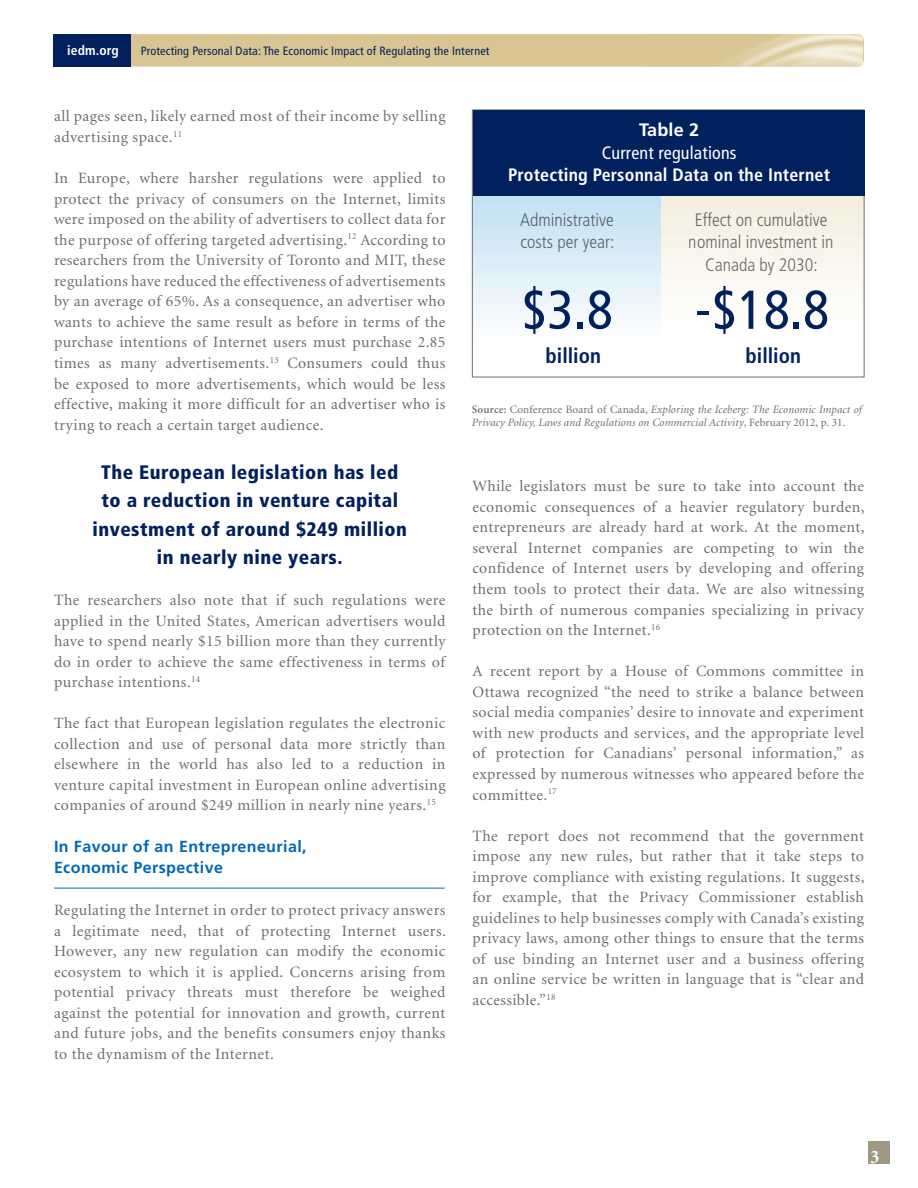
<style>
.page{position:relative;width:918px;height:1188px;background:#fff}
.page>*{position:absolute;margin:0;border:0;box-sizing:border-box;transform-origin:0 0}
.t1{font:condensed 54.6px "Frutiger";color:#00215d}
.t2{font:700 condensed 21px "Frutiger";color:#00215d}
.t3{font:900 condensed 19.5px/28.5px "Frutiger";letter-spacing:.025em;color:#00215d;text-align:center}
.t4{font:700 19.2px "Minion";color:#fff}
.t5{font:300 condensed 18px/22.5px "Frutiger";color:#6c6d70}
.t6{font:700 condensed 18px "Frutiger";letter-spacing:.01em;color:#fff}
.t7{font:condensed 18px "Frutiger";letter-spacing:.01em;color:#fff}
.t8{font:700 18px "Frutiger";letter-spacing:.01em;color:#fff}
.t9{font:700 16.05px/21px "Frutiger";letter-spacing:.025em;color:#0168b3}
.t10{font:15.75px/20.5px "Minion";letter-spacing:.025em;color:#6c6d70;text-align:justify}
.t11{font:700 condensed 13.5px "Frutiger";letter-spacing:.01em;color:#fff}
.t12{font:condensed 12px "Frutiger";letter-spacing:.01em;color:#00215d}
.t13{font:italic 11.25px/13.5px "Minion";letter-spacing:.01em;color:#6c6d70}
.s1{font-weight:600;font-style:normal}
.s2{font-style:normal}
</style>
<div class="page">
<hr style="left:54px;top:888px;width:391px;height:1px;background:#0168b3">
<div style="left:868px;top:1142px;width:22px;height:22px;background:#a09883"></div>
<div style="left:131px;top:34px;width:733px;height:33px;background:#d8c591"></div>
<img style="left:642px;top:34px;width:221px;height:33px">
<div style="left:53px;top:34px;width:78px;height:33px;background:#00215d"></div>
<div style="left:474px;top:195px;width:187px;height:152px;background:linear-gradient(to bottom,#c0dff2,#fff)"></div>
<div style="left:661px;top:195px;width:202px;height:151px;background:linear-gradient(to bottom,#f3eedd,#fff)"></div>
<div style="left:473px;top:110px;width:391px;height:85px;background:#00215d"></div>
<p class="t11" style="left:67px;top:43px;width:53px">iedm.org</p>
<p class="t12" style="left:141px;top:44px;width:350px">Protecting Personal Data: The Economic Impact of Regulating the Internet</p>
<p class="t10" style="left:54px;top:107px;width:393px">all pages seen, likely earned most of their income by selling advertising space.<sup>11</sup></p>
<p class="t10" style="left:54px;top:168px;width:393px">In Europe, where harsher regulations were applied to protect the privacy of consumers on the Internet, limits were imposed on the ability of advertisers to collect data for the purpose of offering targeted advertising.<sup>12</sup> According to researchers from the University of Toronto and MIT, these regulations have reduced the effectiveness of advertisements by an average of 65%. As a consequence, an advertiser who wants to achieve the same result as before in terms of the purchase intentions of Internet users must purchase 2.85 times as many advertisements.<sup>13</sup> Consumers could thus be exposed to more advertisements, which would be less effective, making it more difficult for an advertiser who is trying to reach a certain target audience.</p>
<p class="t3" style="left:92px;top:458px;width:316px">The European legislation has led to a reduction in venture capital investment of around $249 million in nearly nine years.</p>
<p class="t10" style="left:54px;top:590px;width:393px">The researchers also note that if such regulations were applied in the United States, American advertisers would have to spend nearly $15 billion more than they currently do in order to achieve the same effectiveness in terms of purchase intentions.<sup>14</sup></p>
<p class="t10" style="left:54px;top:714px;width:393px">The fact that European legislation regulates the electronic collection and use of personal data more strictly than elsewhere in the world has also led to a reduction in venture capital investment in European online advertising companies of around $249 million in nearly nine years.<sup>15</sup></p>
<p class="t9" style="left:54px;top:836px;width:254px">In Favour of an Entrepreneurial,<br>Economic Perspective</p>
<p class="t10" style="left:54px;top:900px;width:393px">Regulating the Internet in order to protect privacy answers a legitimate need, that of protecting Internet users.<br>However, any new regulation can modify the economic ecosystem to which it is applied. Concerns arising from potential privacy threats must therefore be weighed against the potential for innovation and growth, current and future jobs, and the benefits consumers enjoy thanks to the dynamism of the Internet.</p>
<p class="t8" style="left:639px;top:120px;width:62px">Table 2</p>
<p class="t7" style="left:602px;top:142px;width:136px">Current regulations</p>
<p class="t6" style="left:508px;top:164px;width:324px">Protecting Personnal Data on the Internet</p>
<p class="t5" style="left:520px;top:209px;width:96px">Administrative costs per year:</p>
<p class="t5" style="left:689px;top:209px;width:146px;text-align:center">Effect on cumulative nominal investment in<br>Canada by 2030:</p>
<p class="t1" style="left:521px;top:278px;width:93px">$3.8</p>
<p class="t1" style="left:695px;top:278px;width:136px">-$18.8</p>
<p class="t2" style="left:546px;top:343px;width:57px">billion</p>
<p class="t2" style="left:746px;top:343px;width:57px">billion</p>
<p class="t13" style="left:472px;top:403px;width:391px"><span class="s1">Source:</span> <span class="s2">Conference Board of Canada,</span> Exploring the Iceberg: The Economic Impact of<br>Privacy Policy, Laws and Regulations on Commercial Activity<span class="s2">, February 2012, p. 31.</span></p>
<p class="t10" style="left:472px;top:477px;width:393px">While legislators must be sure to take into account the economic consequences of a heavier regulatory burden, entrepreneurs are already hard at work. At the moment, several Internet companies are competing to win the confidence of Internet users by developing and offering them tools to protect their data. We are also witnessing the birth of numerous companies specializing in privacy protection on the Internet.<sup>16</sup></p>
<p class="t10" style="left:472px;top:662px;width:393px">A recent report by a House of Commons committee in Ottawa recognized “the need to strike a balance between social media companies’ desire to innovate and experiment with new products and services, and the appropriate level of protection for Canadians’ personal information,” as expressed by numerous witnesses who appeared before the committee.<sup>17</sup></p>
<p class="t10" style="left:472px;top:826px;width:394px">The report does not recommend that the government impose any new rules, but rather that it take steps to improve compliance with existing regulations. It suggests, for example, that the Privacy Commissioner establish guidelines to help businesses comply with Canada’s existing privacy laws, among other things to ensure that the terms of use binding an Internet user and a business offering an online service be written in language that is “clear and accessible.”<sup>18</sup></p>
<p class="t4" style="left:870px;top:1147px;width:11px">3</p>
</div>
